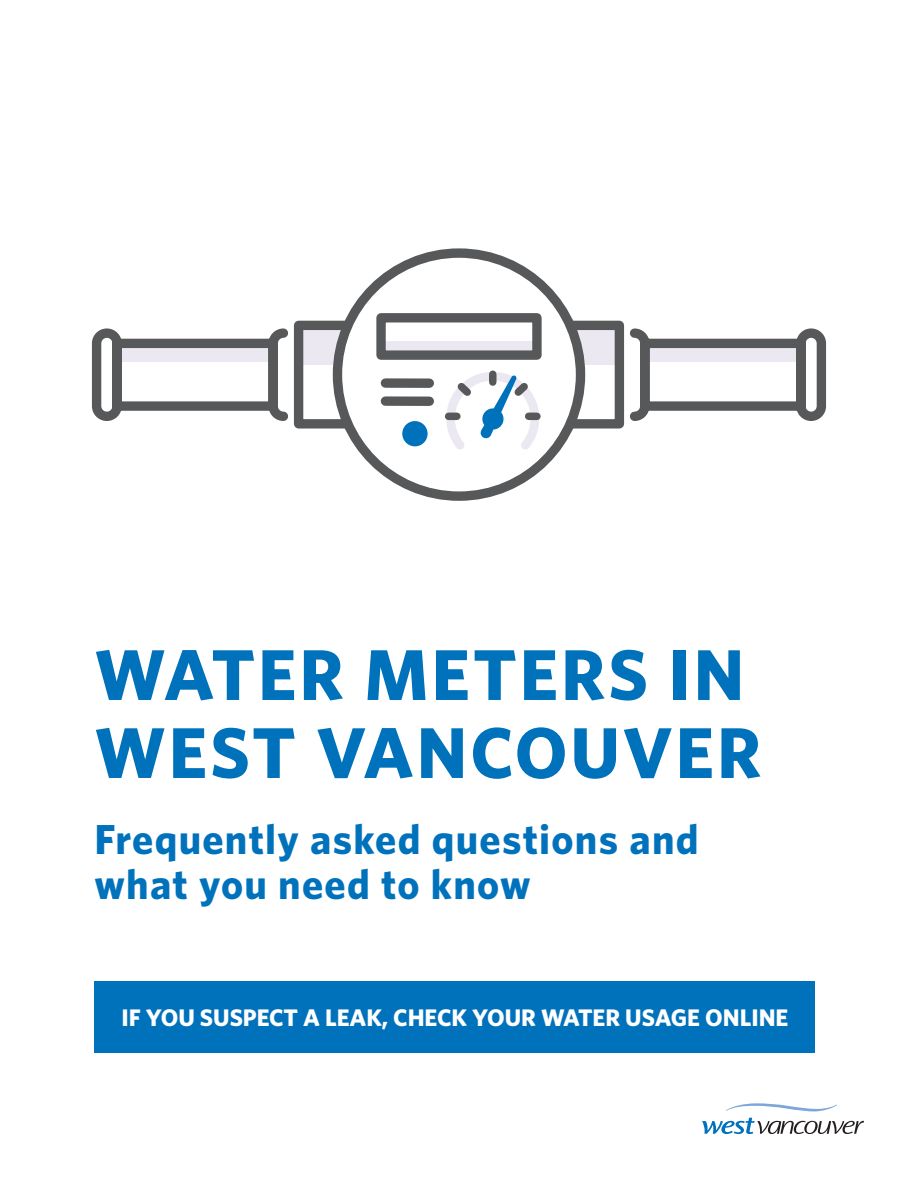
<style>
.page{position:relative;width:918px;height:1188px;background:#fff}
.page>*{position:absolute;margin:0;border:0;box-sizing:border-box;transform-origin:0 0}
.t1{font:700 72px/78px "Whitney";letter-spacing:.04em;color:#0072bc}
.List_Paragraph{font:700 42px/45.3px "Whitney";letter-spacing:.03em;color:#0072bc}
.List_Paragraph-2{font:700 24px "Whitney";color:#fff}
</style>
<div class="page">
<div style="left:94px;top:982px;width:721px;height:71px;background:#0072bc"></div>
<svg style="left:726px;top:1103px;width:111px;height:8px"></svg>
<svg style="left:702px;top:1118px;width:162px;height:16px"></svg>
<div style="left:299px;top:325px;width:320px;height:40px;background:#ebe8f2"></div>
<div style="left:294px;top:321px;width:330px;height:108px;border:9px solid #57585a"></div>
<svg style="left:630px;top:328px;width:197px;height:93px"></svg>
<svg style="left:91px;top:328px;width:197px;height:93px"></svg>
<div style="left:337px;top:253px;width:244px;height:243px;background:#fff;border-radius:50%"></div>
<div style="left:333px;top:248px;width:252px;height:253px;border:9px solid #57585a;border-radius:50%"></div>
<svg style="left:444px;top:370px;width:97px;height:80px"></svg>
<div style="left:381px;top:341px;width:156px;height:14px;background:#ebe8f2"></div>
<div style="left:376px;top:313px;width:166px;height:47px;border:9px solid #57585a"></div>
<div style="left:402px;top:421px;width:26px;height:25px;background:#0072bc;border-radius:50%"></div>
<div style="left:385px;top:378px;width:44px;height:10px;background:#57585a"></div>
<div style="left:385px;top:396px;width:44px;height:10px;background:#57585a"></div>
<p class="t1" style="left:94px;top:634px;width:668px">WATER METERS IN<br>WEST VANCOUVER</p>
<p class="List_Paragraph" style="left:94px;top:815px;width:606px">Frequently asked questions and what you need to know</p>
<p class="List_Paragraph-2" style="left:122px;top:1003px;width:668px">IF YOU SUSPECT A LEAK, CHECK YOUR WATER USAGE ONLINE</p>
</div>
